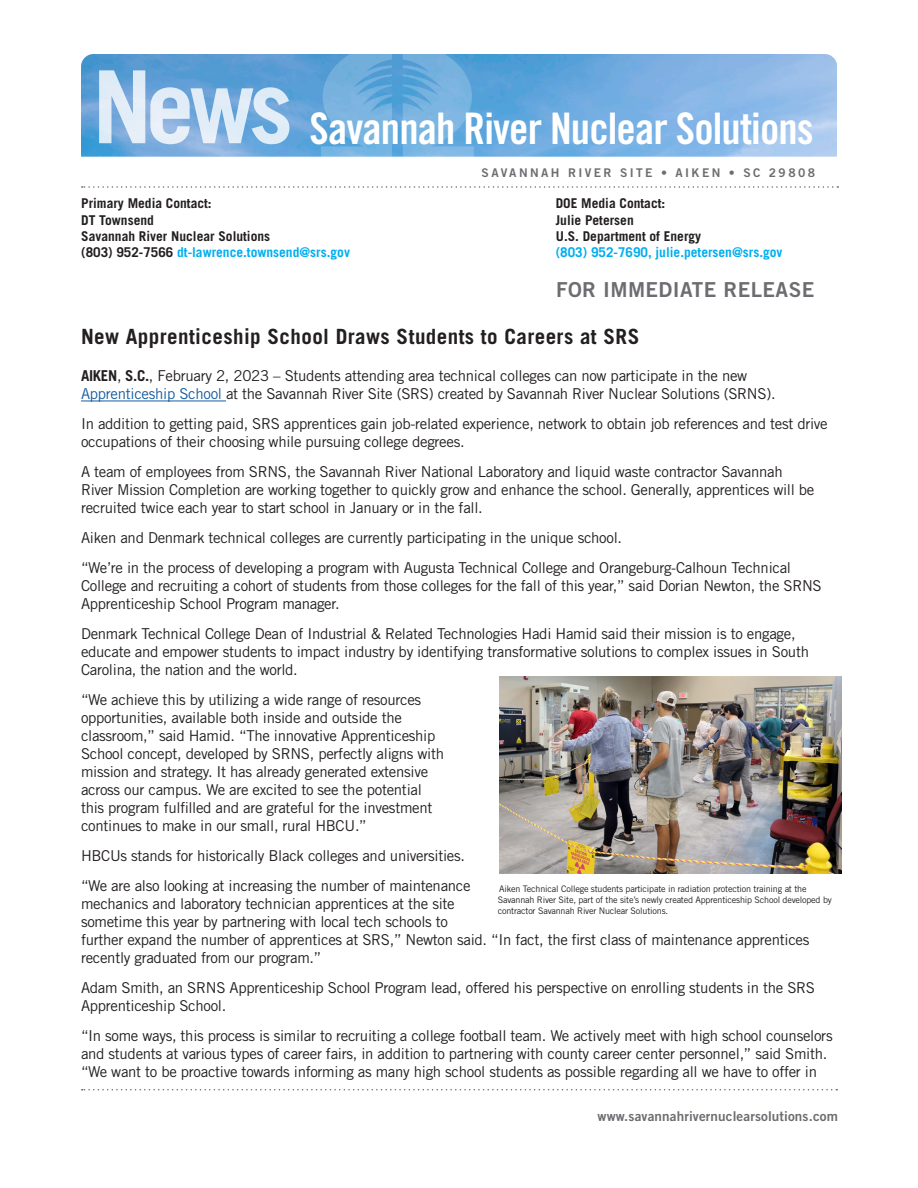
<style>
.page{position:relative;width:918px;height:1188px;background:#fff}
.page>*{position:absolute;margin:0;border:0;box-sizing:border-box;transform-origin:0 0}
.t1{font:43.5px "Trade Gothic LT Std Bd Cn 20";letter-spacing:-.02em;color:#fff}
._01_Headline_01{font:700 21px "Trade Gothic LT Std";letter-spacing:.02em;color:#231f20}
.t2{font:20.7px "Trade Gothic LT Std Bd 2";letter-spacing:.02em;color:#6c6d70}
._03_Body{font:15px/18px "Trade Gothic LT Std";letter-spacing:-.02em;color:#231f20}
._07_Media_Contact{font:700 13.5px "Trade Gothic LT Std";color:#231f20}
._07_Media_Contact-2{font:700 13.5px "Trade Gothic LT Std";color:#00aeef}
.t3{font:13.5px "Trade Gothic LT Std Bd 2";letter-spacing:.01em;color:#6c6d70}
.t4{font:12px "Trade Gothic LT Std Bd 2";letter-spacing:.2em;color:#6c6d70}
._03_Body-2{font:9px/10.8px "Trade Gothic LT Std";letter-spacing:-.02em;color:#231f20}
.s1{color:#231f20}
.s2{font-weight:700}
.s3{color:#175d9e}
</style>
<div class="page">
<img style="left:81px;top:54px;width:756px;height:103px">
<svg style="left:321px;top:54px;width:71px;height:103px;background:#6daddc"></svg>
<svg style="left:403px;top:54px;width:71px;height:103px;background:#70afde"></svg>
<svg style="left:99px;top:70px;width:190px;height:74px;background:#a6c8e8"></svg>
<svg style="left:82px;top:1089px;width:755px;height:1px"></svg>
<svg style="left:82px;top:186px;width:756px;height:2px"></svg>
<hr style="left:81px;top:401px;width:145px;height:1px;background:#175d9e">
<img style="left:500px;top:676px;width:341px;height:198px">
<h1 class="t1" style="left:310px;top:102px;width:506px">Savannah River Nuclear Solutions</h1>
<p class="t4" style="left:482px;top:165px;width:335px">SAVANNAH RIVER SITE • AIKEN • SC 29808</p>
<p class="_07_Media_Contact" style="left:81px;top:195px;width:132px">Primary Media Contact:</p>
<p class="_07_Media_Contact" style="left:81px;top:212px;width:74px">DT Townsend</p>
<p class="_07_Media_Contact" style="left:81px;top:228px;width:191px">Savannah River Nuclear Solutions</p>
<p class="_07_Media_Contact-2" style="left:81px;top:244px;width:270px"><span class="s1">(803) 952-7566</span> dt-lawrence.townsend@srs.gov</p>
<p class="_07_Media_Contact" style="left:556px;top:195px;width:111px">DOE Media Contact:</p>
<p class="_07_Media_Contact" style="left:556px;top:212px;width:80px">Julie Petersen</p>
<p class="_07_Media_Contact" style="left:556px;top:228px;width:147px">U.S. Department of Energy</p>
<p class="_07_Media_Contact-2" style="left:556px;top:244px;width:228px">(803) 952-7690, julie.petersen@srs.gov</p>
<p class="t2" style="left:556px;top:277px;width:260px">FOR IMMEDIATE RELEASE</p>
<p class="_01_Headline_01" style="left:81px;top:323px;width:560px">New Apprenticeship School Draws Students to Careers at SRS</p>
<p class="_03_Body" style="left:81px;top:367px;width:696px"><span class="s2">AIKEN</span>, <span class="s2">S.C.</span>, February 2, 2023 – Students attending area technical colleges can now participate in the new<br><span class="s3">Apprenticeship School</span> at the Savannah River Site (SRS) created by Savannah River Nuclear Solutions (SRNS).</p>
<p class="_03_Body" style="left:81px;top:415px;width:748px">In addition to getting paid, SRS apprentices gain job-related experience, network to obtain job references and test drive occupations of their choosing while pursuing college degrees.</p>
<p class="_03_Body" style="left:81px;top:463px;width:735px">A team of employees from SRNS, the Savannah River National Laboratory and liquid waste contractor Savannah<br>River Mission Completion are working together to quickly grow and enhance the school. Generally, apprentices will be recruited twice each year to start school in January or in the fall.</p>
<p class="_03_Body" style="left:81px;top:529px;width:543px">Aiken and Denmark technical colleges are currently participating in the unique school.</p>
<p class="_03_Body" style="left:81px;top:559px;width:742px">“We’re in the process of developing a program with Augusta Technical College and Orangeburg-Calhoun Technical<br>College and recruiting a cohort of students from those colleges for the fall of this year,” said Dorian Newton, the SRNS<br>Apprenticeship School Program manager.</p>
<p class="_03_Body" style="left:81px;top:625px;width:730px">Denmark Technical College Dean of Industrial &amp; Related Technologies Hadi Hamid said their mission is to engage, educate and empower students to impact industry by identifying transformative solutions to complex issues in South<br>Carolina, the nation and the world.</p>
<p class="_03_Body" style="left:81px;top:691px;width:365px">“We achieve this by utilizing a wide range of resources opportunities, available both inside and outside the classroom,” said Hamid. “The innovative Apprenticeship School concept, developed by SRNS, perfectly aligns with mission and strategy. It has already generated extensive across our campus. We are excited to see the potential this program fulfilled and are grateful for the investment continues to make in our small, rural HBCU.”</p>
<p class="_03_Body" style="left:81px;top:847px;width:386px">HBCUs stands for historically Black colleges and universities.</p>
<p class="_03_Body" style="left:81px;top:877px;width:730px">“We are also looking at increasing the number of maintenance<br>mechanics and laboratory technician apprentices at the site<br>sometime this year by partnering with local tech schools to<br>further expand the number of apprentices at SRS,” Newton said. “In fact, the first class of maintenance apprentices recently graduated from our program.”</p>
<p class="_03_Body" style="left:81px;top:979px;width:736px">Adam Smith, an SRNS Apprenticeship School Program lead, offered his perspective on enrolling students in the SRS<br>Apprenticeship School.</p>
<p class="_03_Body" style="left:81px;top:1027px;width:753px">“In some ways, this process is similar to recruiting a college football team. We actively meet with high school counselors and students at various types of career fairs, in addition to partnering with county career center personnel,” said Smith. “We want to be proactive towards informing as many high school students as possible regarding all we have to offer in</p>
<p class="_03_Body-2" style="left:498px;top:884px;width:336px">Aiken Technical College students participate in radiation protection training at the<br>Savannah River Site, part of the site’s newly created Apprenticeship School developed by contractor Savannah River Nuclear Solutions.</p>
<p class="t3" style="left:598px;top:1107px;width:242px">www.savannahrivernuclearsolutions.com</p>
</div>
